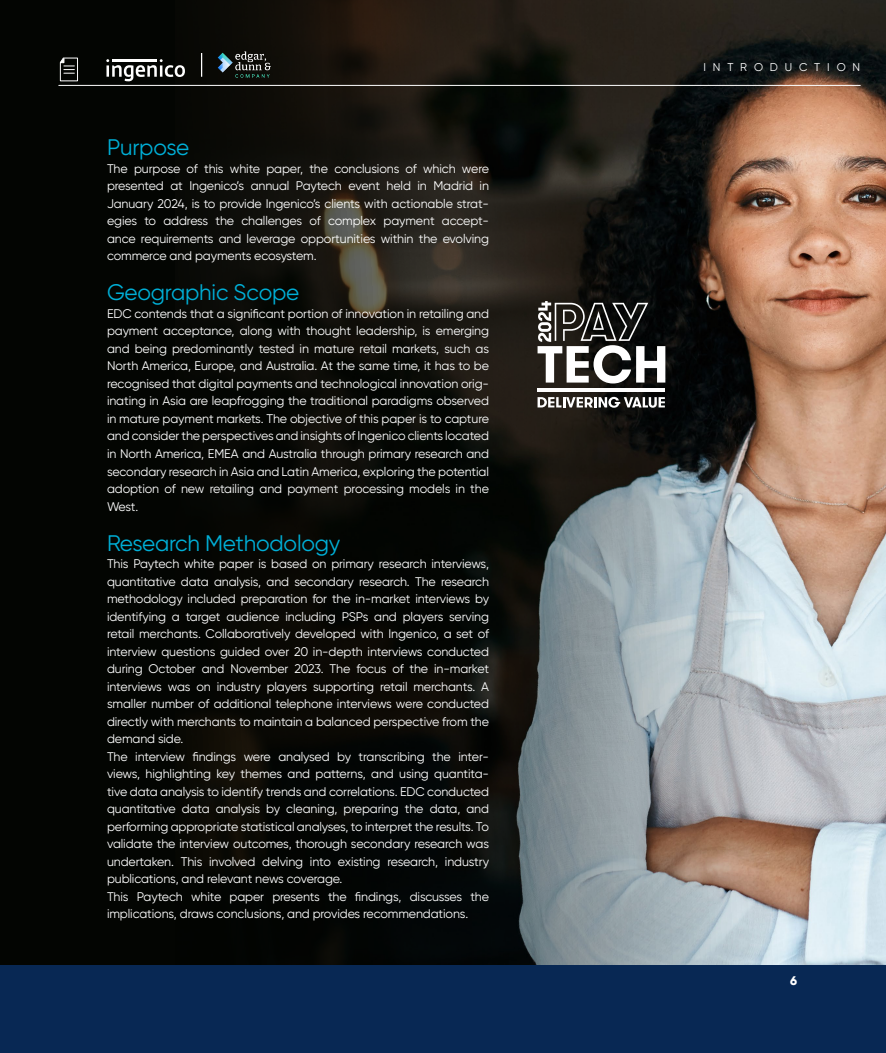
<style>
.page{position:relative;width:886px;height:1053px;background:#fff}
.page>*{position:absolute;margin:0;border:0;box-sizing:border-box;transform-origin:0 0}
.t1{font:22.5px "Gilroy";letter-spacing:-.01em;color:#00afd7}
.t2{font:12.5px/17.5px "Gilroy";letter-spacing:-.01em;color:#fff;text-align:justify}
.t3{font:800 12.5px "Gilroy";color:#fff}
.t4{font:11.25px "Gilroy";letter-spacing:.61em;color:#fff}
</style>
<div class="page">
<div style="left:0;top:964px;width:886px;height:88px;background:#082854"></div>
<div style="left:0;top:0;width:886px;height:964px;background:#030502"></div>
<img style="left:175px;top:0;width:711px;height:964px">
<hr style="left:59px;top:85px;width:801px;height:1px;background:#fff">
<svg style="left:537px;top:301px;width:128px;height:82px"></svg>
<hr style="left:537px;top:388px;width:128px;height:3px;background:#fff">
<svg style="left:537px;top:397px;width:128px;height:10px"></svg>
<svg style="left:59px;top:57px;width:19px;height:25px"></svg>
<svg style="left:106px;top:59px;width:79px;height:22px"></svg>
<svg style="left:201px;top:53px;width:1px;height:24px"></svg>
<img style="left:218px;top:44px;width:59px;height:40px">
<h1 class="t1" style="left:107px;top:134px;width:84px">Purpose</h1>
<p class="t2" style="left:107px;top:160px;width:383px">The purpose of this white paper, the conclusions of which were presented at Ingenico’s annual Paytech event held in Madrid in January 2024, is to provide Ingenico’s clients with actionable strat&shy;egies to address the challenges of complex payment accept&shy;ance requirements and leverage opportunities within the evolving commerce and payments ecosystem.</p>
<h1 class="t1" style="left:107px;top:279px;width:194px">Geographic Scope</h1>
<p class="t2" style="left:107px;top:305px;width:384px">EDC contends that a significant portion of innovation in retailing and payment acceptance, along with thought leadership, is emerging and being predominantly tested in mature retail markets, such as North America, Europe, and Australia. At the same time, it has to be recognised that digital payments and technological innovation orig&shy;inating in Asia are leapfrogging the traditional paradigms observed in mature payment markets. The objective of this paper is to capture and consider the perspectives and insights of Ingenico clients located in North America, EMEA and Australia through primary research and secondary research in Asia and Latin America, exploring the potential adoption of new retailing and payment processing models in the West.</p>
<h1 class="t1" style="left:107px;top:529px;width:235px">Research Methodology</h1>
<p class="t2" style="left:107px;top:555px;width:384px;text-align:left">This Paytech white paper is based on primary research interviews, quantitative data analysis, and secondary research. The research methodology included preparation for the in-market interviews by identifying a target audience including PSPs and players serving retail merchants. Collaboratively developed with Ingenico, a set of interview questions guided over 20 in-depth interviews conducted during October and November 2023. The focus of the in-market interviews was on industry players supporting retail merchants. A smaller number of additional telephone interviews were conducted directly with merchants to maintain a balanced perspective from the demand side.<br>The interview findings were analysed by transcribing the inter&shy;views, highlighting key themes and patterns, and using quantita&shy;tive data analysis to identify trends and correlations. EDC conducted quantitative data analysis by cleaning, preparing the data, and performing appropriate statistical analyses, to interpret the results. To validate the interview outcomes, thorough secondary research was undertaken. This involved delving into existing research, industry publications, and relevant news coverage.<br>This Paytech white paper presents the findings, discusses the implications, draws conclusions, and provides recommendations.</p>
<p class="t4" style="left:703px;top:60px;width:158px">INTRODUCTION</p>
<p class="t3" style="left:790px;top:973px;width:8px">6</p>
</div>
